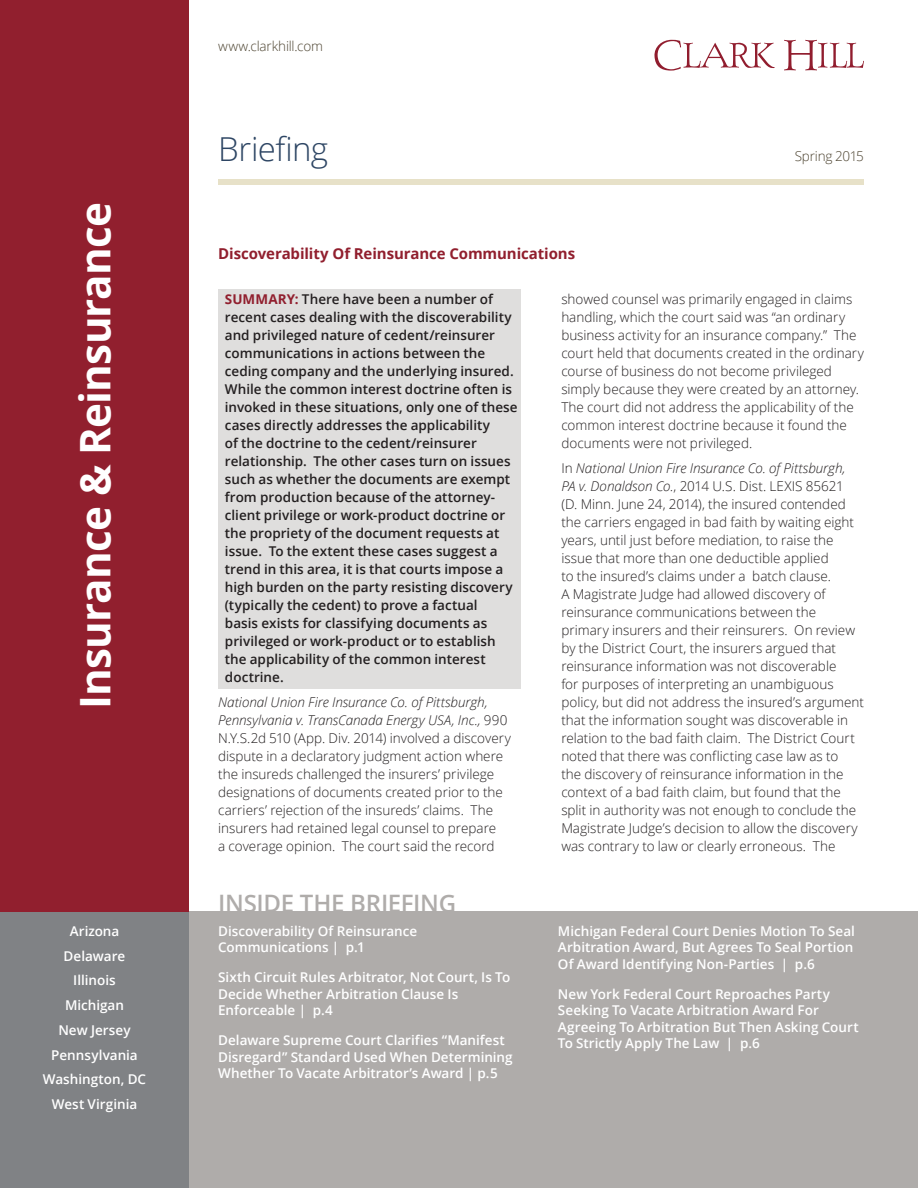
<style>
.page{position:relative;width:918px;height:1188px;background:#fff}
.page>*{position:absolute;margin:0;border:0;box-sizing:border-box;transform-origin:0 0}
.t1{font:700 42.15px "Open Sans";letter-spacing:-.02em;color:#fff}
.t2{font:300 33px "Open Sans";letter-spacing:-.015em;color:#2e4664}
.t3{font:600 24px "Open Sans";letter-spacing:-.01em;color:#afacaa}
.t4{font:700 15px "Open Sans";letter-spacing:-.005em;color:#911f2e}
.t5{font:300 13.5px/18px "Open Sans";color:#231f20}
.t6{font:600 13.5px/18px "Open Sans";color:#231f20}
.t7{font:600 13.5px/16.5px "Open Sans";color:#fff}
.t8{font:300 13.5px "Open Sans";letter-spacing:-.02em;color:#4b422f}
.s1{font-weight:700;color:#911f2e}
.s2{font-style:italic}
</style>
<div class="page">
<div style="left:218px;top:289px;width:303px;height:400px;background:#dfdedd"></div>
<div style="left:164px;top:912px;width:754px;height:276px;background:#afacaa"></div>
<div style="left:0;top:912px;width:189px;height:276px;background:#808285"></div>
<div style="left:218px;top:179px;width:646px;height:6px;background:#e7e1c8"></div>
<svg style="left:784px;top:40px;width:80px;height:30px"></svg>
<svg style="left:654px;top:40px;width:121px;height:31px"></svg>
<div style="left:0;top:0;width:189px;height:912px;background:#911f2e"></div>
<h1 class="t1" style="left:66px;top:709px;width:508px;rotate:-90deg">Insurance &amp; Reinsurance</h1>
<p class="t8" style="left:218px;top:37px;width:106px">www.clarkhill.com</p>
<h2 class="t2" style="left:218px;top:127px;width:112px">Briefing</h2>
<p class="t4" style="left:218px;top:243px;width:359px">Discoverability Of Reinsurance Communications</p>
<p class="t8" style="left:795px;top:147px;width:71px">Spring 2015</p>
<p class="t6" style="left:225px;top:290px;width:294px"><span class="s1">SUMMARY:</span> There have been a number of recent cases dealing with the discoverability and privileged nature of cedent/reinsurer communications in actions between the ceding company and the underlying insured.<br>While the common interest doctrine often is invoked in these situations, only one of these cases directly addresses the applicability<br>of the doctrine to the cedent/reinsurer relationship. The other cases turn on issues such as whether the documents are exempt from production because of the attorney&shy;client privilege or work-product doctrine or the propriety of the document requests at issue. To the extent these cases suggest a trend in this area, it is that courts impose a high burden on the party resisting discovery (typically the cedent) to prove a factual<br>basis exists for classifying documents as privileged or work-product or to establish the applicability of the common interest doctrine.</p>
<p class="t5" style="left:218px;top:692px;width:294px"><span class="s2">National Union Fire Insurance Co. of Pittsburgh, Pennsylvania v. TransCanada Energy USA, Inc.,</span> 990<br>N.Y.S.2d 510 (App. Div. 2014) involved a discovery dispute in a declaratory judgment action where the insureds challenged the insurers’ privilege designations of documents created prior to the carriers’ rejection of the insureds’ claims. The insurers had retained legal counsel to prepare<br>a coverage opinion. The court said the record</p>
<h3 class="t3" style="left:218px;top:886px;width:22px">Inside</h3>
<h3 class="t3" style="left:300px;top:886px;width:79px">the Briefin</h3>
<h3 class="t3" style="left:439px;top:886px;width:19px">g</h3>
<p class="t5" style="left:561px;top:290px;width:304px">showed counsel was primarily engaged in claims handling, which the court said was “an ordinary business activity for an insurance company.” The court held that documents created in the ordinary course of business do not become privileged simply because they were created by an attorney.<br>The court did not address the applicability of the common interest doctrine because it found the documents were not privileged.</p>
<p class="t5" style="left:561px;top:458px;width:304px">In <span class="s2">National Union Fire Insurance Co. of Pittsburgh,<br>PA v. Donaldson Co.</span>, 2014 U.S. Dist. LEXIS 85621<br>(D. Minn. June 24, 2014), the insured contended the carriers engaged in bad faith by waiting eight years, until just before mediation, to raise the issue that more than one deductible applied<br>to the insured’s claims under a batch clause.<br>A Magistrate Judge had allowed discovery of reinsurance communications between the primary insurers and their reinsurers. On review by the District Court, the insurers argued that reinsurance information was not discoverable<br>for purposes of interpreting an unambiguous policy, but did not address the insured’s argument that the information sought was discoverable in relation to the bad faith claim. The District Court noted that there was conflicting case law as to<br>the discovery of reinsurance information in the context of a bad faith claim, but found that the split in authority was not enough to conclude the Magistrate Judge’s decision to allow the discovery was contrary to law or clearly erroneous. The</p>
<p class="t7" style="left:43px;top:918px;width:105px;line-height:24.8px;text-align:center">Arizona<br>Delaware<br>Illinois<br>Michigan<br>New Jersey<br>Pennsylvania<br>Washington, DC<br>West Virginia</p>
<p class="t7" style="left:218px;top:922px;width:201px">Discoverability Of Reinsurance<br>Communications | p.1</p>
<p class="t7" style="left:218px;top:969px;width:294px">Sixth Circuit Rules Arbitrator, Not Court, Is To<br>Decide Whether Arbitration Clause Is<br>Enforceable | p.4</p>
<p class="t7" style="left:218px;top:1032px;width:296px">Delaware Supreme Court Clarifies “Manifest<br>Disregard” Standard Used When Determining<br>Whether To Vacate Arbitrator’s Award | p.5</p>
<p class="t7" style="left:558px;top:922px;width:299px;text-align:justify">Michigan Federal Court Denies Motion To Seal Arbitration Award, But Agrees To Seal Portion Of Award Identifying Non-Parties | p.6</p>
<p class="t7" style="left:558px;top:985px;width:302px">New York Federal Court Reproaches Party Seeking To Vacate Arbitration Award For Agreeing To Arbitration But Then Asking Court To Strictly Apply The Law | p.6</p>
</div>
